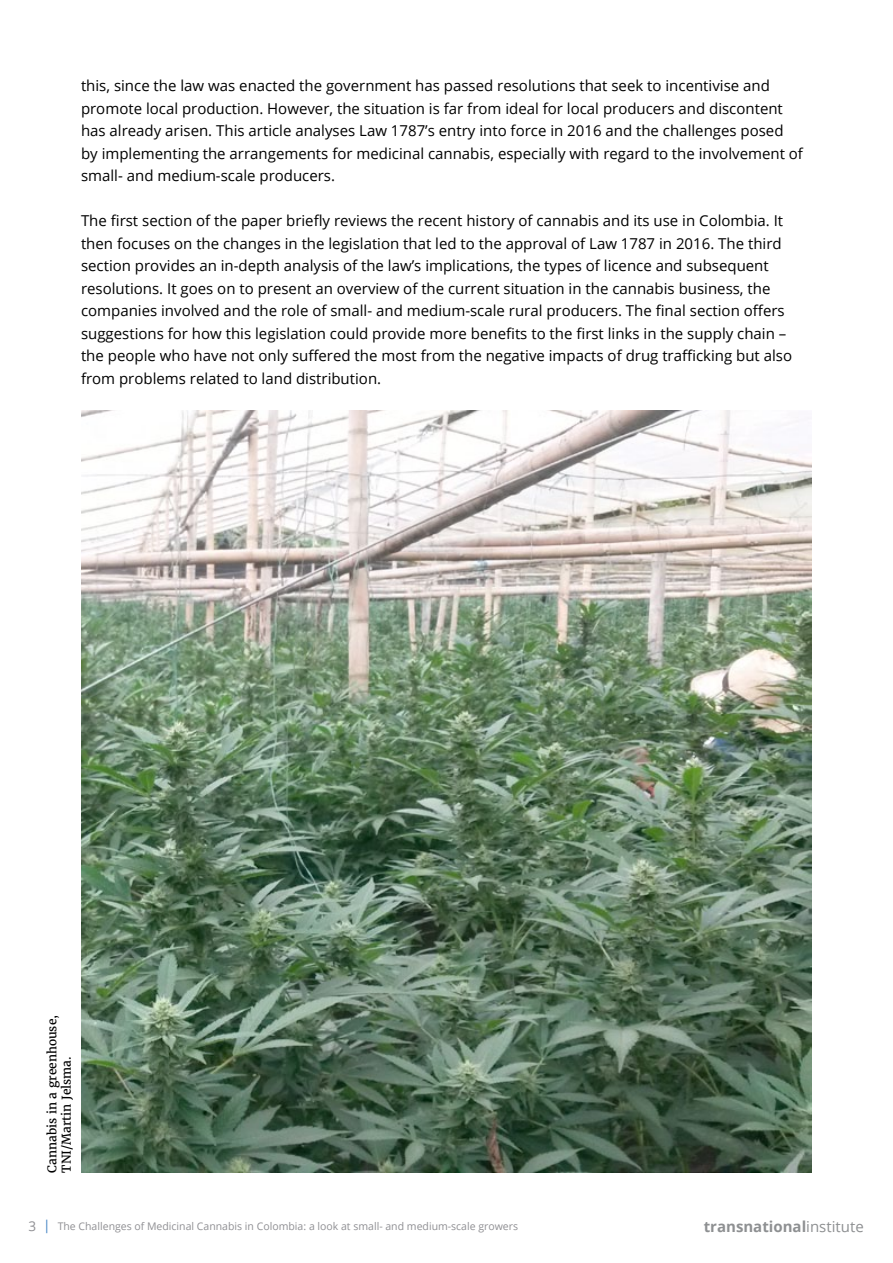
<style>
.page{position:relative;width:893px;height:1263px;background:#fff}
.page>*{position:absolute;margin:0;border:0;box-sizing:border-box;transform-origin:0 0}
.t1{font:15px/22.5px "Open Sans";color:#000}
.t2{font:700 15px "Open Sans";color:#8e9092}
.t3{font:12px/14.4px "Merriweather";color:#000}
.t4{font:10.5px "Open Sans";color:#8f8f93}
.s1{font-size:13.5px}
.s2{font-size:13.5px;color:#4282c3}
.s3{font-weight:400}
</style>
<div class="page">
<img style="left:81px;top:410px;width:731px;height:762px">
<p class="t1" style="left:81px;top:74px;width:723px">this, since the law was enacted the government has passed resolutions that seek to incentivise and promote local production. However, the situation is far from ideal for local producers and discontent has already arisen. This article analyses Law 1787’s entry into force in 2016 and the challenges posed by implementing the arrangements for medicinal cannabis, especially with regard to the involvement of small- and medium-scale producers.</p>
<p class="t1" style="left:81px;top:209px;width:713px">The first section of the paper briefly reviews the recent history of cannabis and its use in Colombia. It then focuses on the changes in the legislation that led to the approval of Law 1787 in 2016. The third section provides an in-depth analysis of the law’s implications, the types of licence and subsequent resolutions. It goes on to present an overview of the current situation in the cannabis business, the companies involved and the role of small- and medium-scale rural producers. The final section offers suggestions for how this legislation could provide more benefits to the first links in the supply chain – the people who have not only suffered the most from the negative impacts of drug trafficking but also from problems related to land distribution.</p>
<p class="t3" style="left:45px;top:1172px;width:159px;rotate:-90deg">Cannabis in a greenhouse,<br>TNI/Martin Jelsma.</p>
<p class="t4" style="left:29px;top:1218px;width:491px"><span class="s1">3</span> <span class="s2">|</span> The Challenges of Medicinal Cannabis in Colombia: a look at small- and medium-scale growers</p>
<p class="t2" style="left:704px;top:1216px;width:161px">transnational<span class="s3">institute</span></p>
</div>
